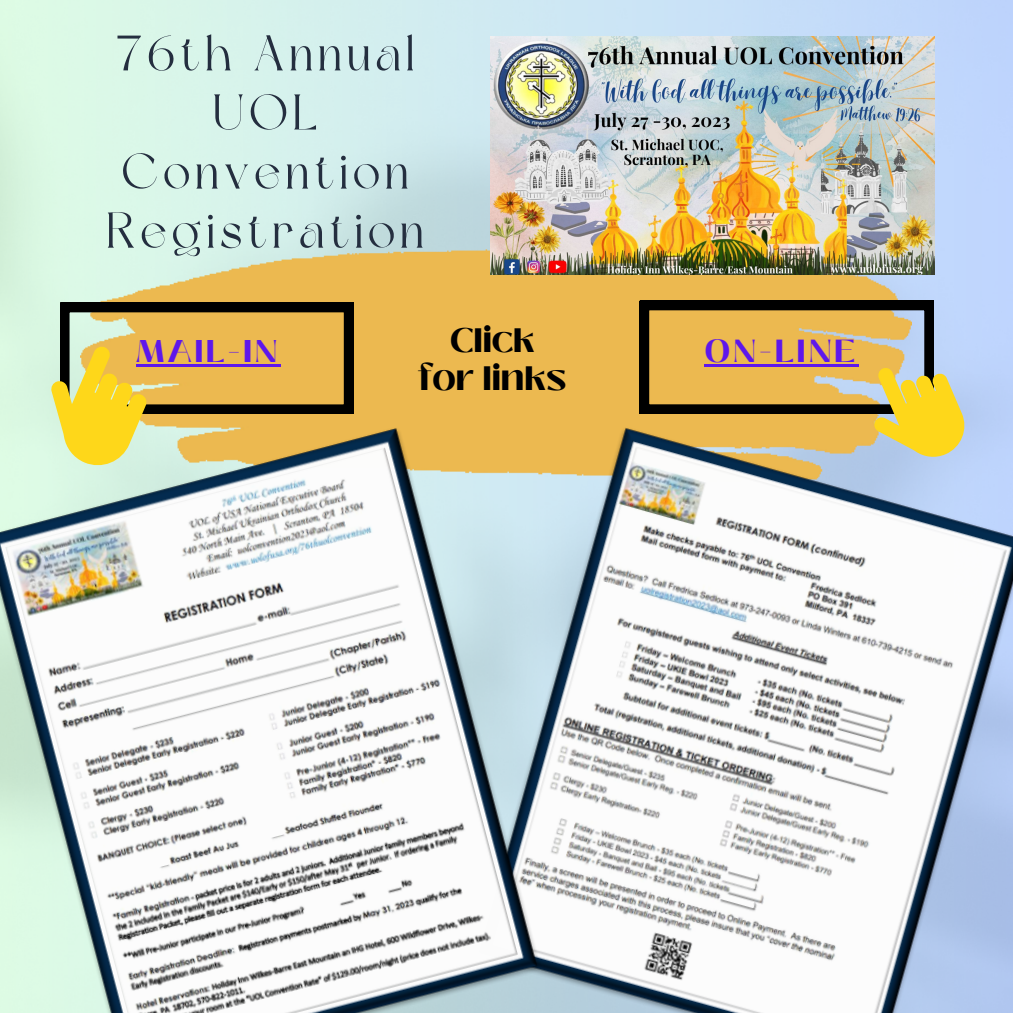
<style>
.page{position:relative;width:1013px;height:1013px;background:#fff}
.page>*{position:absolute;margin:0;border:0;box-sizing:border-box;transform-origin:0 0}
.t1{font:50px/59px "Dream Avenue";letter-spacing:.1em;color:#242e3f;text-align:center}
.t2{font:800 33.75px "Black Mango";color:#000}
.t3{font:800 31.88px "Black Mango";letter-spacing:.1em;color:#5e17eb}
.t4{font:800 31.38px "Black Mango";letter-spacing:.1em;color:#5e17eb}
</style>
<div class="page">
<img style="left:0;top:0;width:1012px;height:422px">
<img style="left:80px;top:249px;width:831px;height:173px">
<img style="left:490px;top:36px;width:444px;height:238px">
<img style="left:548px;top:422px;width:464px;height:590px">
<img style="left:0;top:422px;width:548px;height:590px">
<svg style="left:640px;top:301px;width:334px;height:175px;background:#c0a76a"></svg>
<svg style="left:29px;top:303px;width:324px;height:173px;background:#c8b266"></svg>
<p class="t1" style="left:116px;top:28px;width:300px">76th Annual<br>UOL</p>
<p class="t1" style="left:106px;top:146px;width:319px">Convention<br>Registration</p>
<p class="t2" style="left:450px;top:314px;width:86px">Click</p>
<p class="t2" style="left:419px;top:353px;width:149px">for links</p>
<p class="t4" style="left:136px;top:328px;width:143px">MAIL-IN</p>
<p class="t3" style="left:704px;top:327px;width:152px">ON-LINE</p>
</div>
